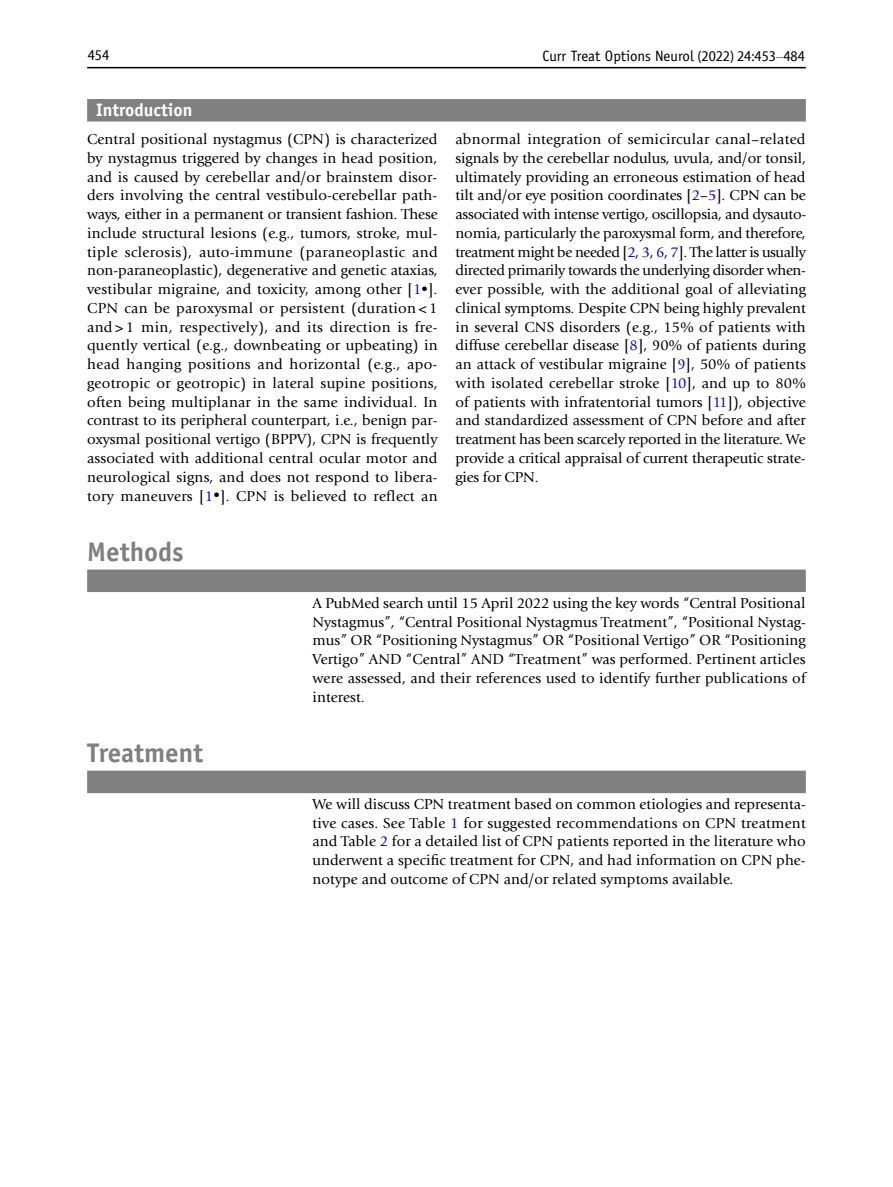
<style>
.page{position:relative;width:893px;height:1187px;background:#fff}
.page>*{position:absolute;margin:0;border:0;box-sizing:border-box;transform-origin:0 0}
.t1{font:700 27px "Officina Sans";color:#808080}
.t2{font:700 18px "Officina Sans";color:#fff}
.t3{font:15px/18.8px "Giovanni";letter-spacing:.005em;color:#000;text-align:justify}
.t4{font:15px "Officina Sans Book 2";color:#000}
.t5{font:semi-condensed 15px "Myriad Pro Unic";color:#000}
.s1{font-family:"Myriad Pro Unic";font-stretch:semi-condensed}
.s2{font-family:"Adv TT5843 c 571";font-size:13.5px}
.s3{color:#00f}
.s4{font-size:12.75px}
</style>
<div class="page">
<hr style="left:87px;top:67px;width:719px;height:1px;background:#000">
<div style="left:87px;top:99px;width:719px;height:22px;background:#808080"></div>
<div style="left:87px;top:569px;width:719px;height:23px;background:#808080"></div>
<div style="left:87px;top:770px;width:719px;height:23px;background:#808080"></div>
<p class="t5" style="left:88px;top:49px;width:23px">454</p>
<p class="t4" style="left:542px;top:47px;width:264px">Curr Treat Options Neurol <span class="s1">(2022) 24:453</span><span class="s2">–</span><span class="s1">484</span></p>
<p class="t2" style="left:96px;top:99px;width:98px">Introduction</p>
<p class="t3" style="left:87px;top:130px;width:352px">Central positional nystagmus (CPN) is characterized by nystagmus triggered by changes in head position, and is caused by cerebellar and/or brainstem disor&shy;ders involving the central vestibulo-cerebellar path&shy;ways, either in a permanent or transient fashion. These include structural lesions (e.g., tumors, stroke, mul&shy;tiple sclerosis), auto-immune (paraneoplastic and non-paraneoplastic), degenerative and genetic ataxias, vestibular migraine, and toxicity, among other [<span class="s3">1</span><span class="s4">•</span>].<br>CPN can be paroxysmal or persistent (duration &lt; 1 and &gt; 1 min, respectively), and its direction is fre&shy;quently vertical (e.g., downbeating or upbeating) in head hanging positions and horizontal (e.g., apo&shy;geotropic or geotropic) in lateral supine positions, often being multiplanar in the same individual. In contrast to its peripheral counterpart, i.e., benign par&shy;oxysmal positional vertigo (BPPV), CPN is frequently associated with additional central ocular motor and neurological signs, and does not respond to libera&shy;tory maneuvers [<span class="s3">1</span><span class="s4">•</span>]. CPN is believed to reflect an</p>
<p class="t3" style="left:455px;top:130px;width:352px">abnormal integration of semicircular canal–related signals by the cerebellar nodulus, uvula, and/or tonsil, ultimately providing an erroneous estimation of head tilt and/or eye position coordinates [<span class="s3">2</span>–<span class="s3">5</span>]. CPN can be associated with intense vertigo, oscillopsia, and dysauto&shy;nomia, particularly the paroxysmal form, and therefore, treatment might be needed [<span class="s3">2</span>, <span class="s3">3</span>, <span class="s3">6</span>, <span class="s3">7</span>]. The latter is usually directed primarily towards the underlying disorder when&shy;ever possible, with the additional goal of alleviating clinical symptoms. Despite CPN being highly prevalent in several CNS disorders (e.g., 15% of patients with diffuse cerebellar disease [<span class="s3">8</span>], 90% of patients during an attack of vestibular migraine [<span class="s3">9</span>], 50% of patients with isolated cerebellar stroke [<span class="s3">10</span>], and up to 80% of patients with infratentorial tumors [<span class="s3">11</span>]), objective and standardized assessment of CPN before and after treatment has been scarcely reported in the literature. We provide a critical appraisal of current therapeutic strate&shy;gies for CPN.</p>
<h1 class="t1" style="left:87px;top:534px;width:98px">Methods</h1>
<p class="t3" style="left:313px;top:593px;width:495px">A PubMed search until 15 April 2022 using the key words “Central Positional Nystagmus”, “Central Positional Nystagmus Treatment”, “Positional Nystag&shy;mus” OR “Positioning Nystagmus” OR “Positional Vertigo” OR “Positioning Vertigo” AND “Central” AND “Treatment” was performed. Pertinent articles were assessed, and their references used to identify further publications of interest.</p>
<h1 class="t1" style="left:87px;top:735px;width:117px">Treatment</h1>
<p class="t3" style="left:313px;top:794px;width:495px">We will discuss CPN treatment based on common etiologies and representa&shy;tive cases. See Table <span class="s3">1</span> for suggested recommendations on CPN treatment and Table <span class="s3">2</span> for a detailed list of CPN patients reported in the literature who underwent a specific treatment for CPN, and had information on CPN phe&shy;notype and outcome of CPN and/or related symptoms available.</p>
</div>
